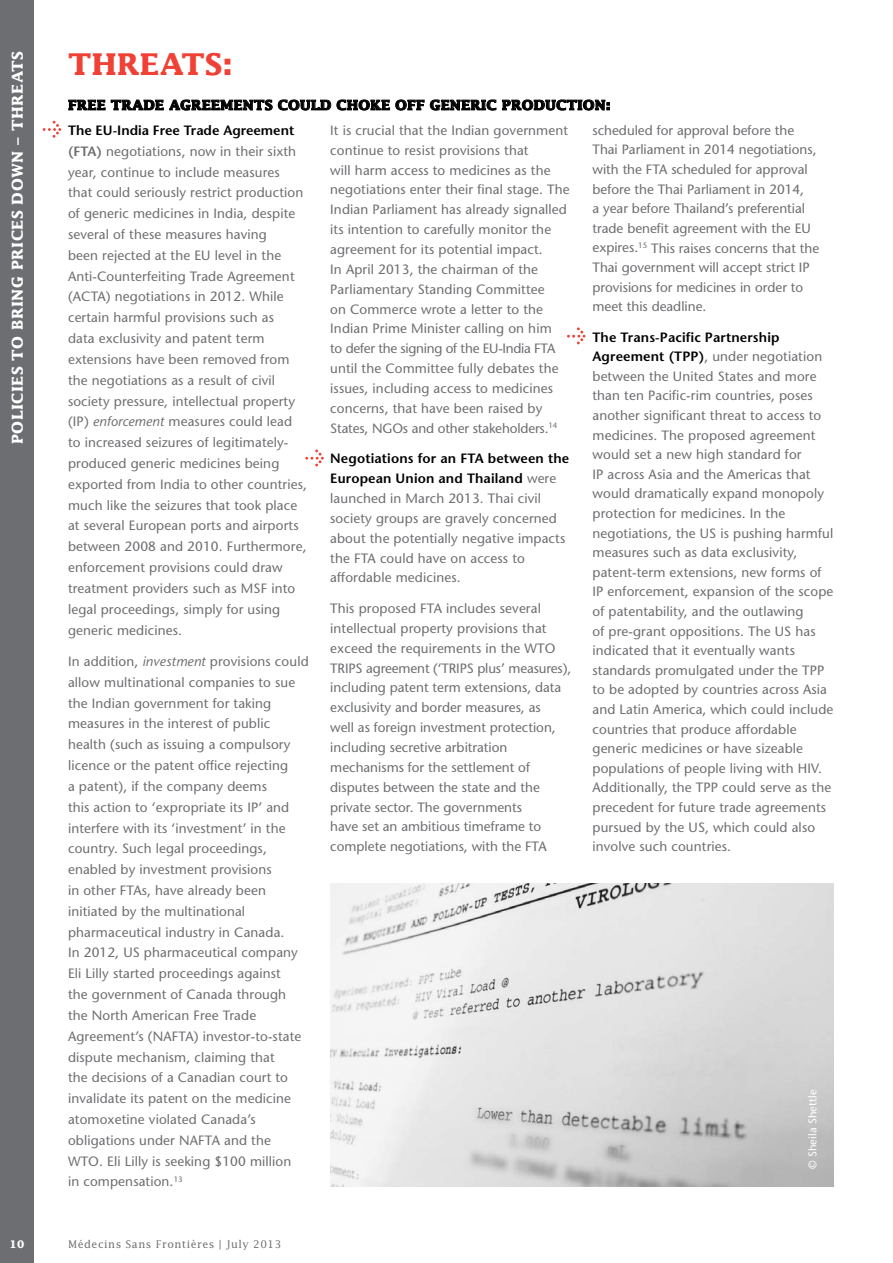
<style>
.page{position:relative;width:893px;height:1263px;background:#fff}
.page>*{position:absolute;margin:0;border:0;box-sizing:border-box;transform-origin:0 0}
.t1{font:700 30px "Lucida";color:#ef4135}
.t2{font:700 15px "Lucida";letter-spacing:.03em;color:#fff}
.t3{font:13.5px/20.9px "Stone Sans";letter-spacing:.01em;color:#6d6e71}
.t4{font:700 13.5px "Lucida";letter-spacing:.02em;color:#000}
.t5{font:11.25px "Stone Sans";letter-spacing:.01em;color:#fff}
.t6{font:10.5px "Lucida";letter-spacing:.05em;color:#6d6e71}
.t7{font:700 10.5px "Lucida";color:#fff}
.s1{font-weight:600;color:#000}
.s2{font-weight:600}
.s3{font-style:italic}
</style>
<div class="page">
<div style="left:0;top:0;width:34px;height:1263px;background:#6d6e71"></div>
<img style="left:330px;top:883px;width:503px;height:303px">
<svg style="left:69px;top:100px;width:36px;height:10px"></svg>
<svg style="left:111px;top:100px;width:52px;height:10px"></svg>
<svg style="left:170px;top:100px;width:102px;height:10px"></svg>
<svg style="left:278px;top:100px;width:53px;height:10px"></svg>
<svg style="left:337px;top:100px;width:53px;height:10px"></svg>
<svg style="left:396px;top:100px;width:28px;height:10px"></svg>
<svg style="left:430px;top:100px;width:66px;height:10px"></svg>
<svg style="left:502px;top:100px;width:107px;height:10px"></svg>
<svg style="left:43px;top:121px;width:18px;height:17px"></svg>
<svg style="left:305px;top:449px;width:19px;height:17px"></svg>
<svg style="left:567px;top:327px;width:18px;height:17px"></svg>
<p class="t2" style="left:9px;top:444px;width:395px;rotate:-90deg">POLICIES TO BRING PRICES DOWN – THREATS</p>
<h1 class="t1" style="left:68px;top:46px;width:166px">THREATS:</h1>
<p class="t4" style="left:68px;top:97px;width:544px">FREE TRADE AGREEMENTS COULD CHOKE OFF GENERIC PRODUCTION:</p>
<p class="t3" style="left:68px;top:120px;width:240px"><span class="s1">The EU-India Free Trade Agreement </span><span class="s2">(FTA)</span> negotiations, now in their sixth year, continue to include measures that could seriously restrict production of generic medicines in India, despite several of these measures having<br>been rejected at the EU level in the Anti-Counterfeiting Trade Agreement (ACTA) negotiations in 2012. While certain harmful provisions such as<br>data exclusivity and patent term extensions have been removed from the negotiations as a result of civil society pressure, intellectual property (IP) <span class="s3">enforcement</span> measures could lead to increased seizures of legitimately&shy;produced generic medicines being exported from India to other countries, much like the seizures that took place at several European ports and airports between 2008 and 2010. Furthermore, enforcement provisions could draw treatment providers such as MSF into legal proceedings, simply for using generic medicines.</p>
<p class="t3" style="left:68px;top:651px;width:242px">In addition, <span class="s3">investment</span> provisions could allow multinational companies to sue the Indian government for taking measures in the interest of public health (such as issuing a compulsory licence or the patent office rejecting<br>a patent), if the company deems<br>this action to ‘expropriate its IP’ and interfere with its ‘investment’ in the country. Such legal proceedings, enabled by investment provisions<br>in other FTAs, have already been initiated by the multinational pharmaceutical industry in Canada.<br>In 2012, US pharmaceutical company Eli Lilly started proceedings against<br>the government of Canada through the North American Free Trade Agreement’s (NAFTA) investor-to-state dispute mechanism, claiming that<br>the decisions of a Canadian court to invalidate its patent on the medicine atomoxetine violated Canada’s obligations under NAFTA and the WTO. Eli Lilly is seeking $100 million<br>in compensation.<sup>13</sup></p>
<p class="t3" style="left:330px;top:120px;width:241px;line-height:19.8px">It is crucial that the Indian government continue to resist provisions that<br>will harm access to medicines as the negotiations enter their final stage. The Indian Parliament has already signalled its intention to carefully monitor the agreement for its potential impact.<br>In April 2013, the chairman of the Parliamentary Standing Committee<br>on Commerce wrote a letter to the Indian Prime Minister calling on him<br>to defer the signing of the EU-India FTA until the Committee fully debates the issues, including access to medicines concerns, that have been raised by States, NGOs and other stakeholders.<sup>14</sup></p>
<p class="t3" style="left:330px;top:449px;width:241px;line-height:19.8px"><span class="s1">Negotiations for an FTA between the European Union and Thailand</span> were launched in March 2013. Thai civil society groups are gravely concerned about the potentially negative impacts the FTA could have on access to affordable medicines.</p>
<p class="t3" style="left:330px;top:598px;width:242px;line-height:19.8px">This proposed FTA includes several intellectual property provisions that exceed the requirements in the WTO TRIPS agreement (‘TRIPS plus’ measures), including patent term extensions, data exclusivity and border measures, as<br>well as foreign investment protection, including secretive arbitration mechanisms for the settlement of disputes between the state and the private sector. The governments<br>have set an ambitious timeframe to complete negotiations, with the FTA</p>
<p class="t3" style="left:592px;top:120px;width:228px;line-height:19.6px">scheduled for approval before the Thai Parliament in 2014 negotiations, with the FTA scheduled for approval before the Thai Parliament in 2014,<br>a year before Thailand’s preferential trade benefit agreement with the EU expires.<sup>15</sup> This raises concerns that the Thai government will accept strict IP provisions for medicines in order to meet this deadline.</p>
<p class="t3" style="left:592px;top:327px;width:242px;line-height:19.6px"><span class="s1">The Trans-Pacific Partnership Agreement (TPP)</span>, under negotiation between the United States and more than ten Pacific-rim countries, poses another significant threat to access to medicines. The proposed agreement would set a new high standard for<br>IP across Asia and the Americas that would dramatically expand monopoly protection for medicines. In the negotiations, the US is pushing harmful measures such as data exclusivity, patent-term extensions, new forms of IP enforcement, expansion of the scope of patentability, and the outlawing<br>of pre-grant oppositions. The US has indicated that it eventually wants standards promulgated under the TPP to be adopted by countries across Asia and Latin America, which could include countries that produce affordable generic medicines or have sizeable populations of people living with HIV.<br>Additionally, the TPP could serve as the precedent for future trade agreements pursued by the US, which could also involve such countries.</p>
<p class="t5" style="left:806px;top:1169px;width:82px;rotate:-90deg">© Sheila Shettle</p>
<p class="t7" style="left:10px;top:1238px;width:16px">10</p>
<p class="t6" style="left:68px;top:1238px;width:215px">Médecins Sans Frontières | July 2013</p>
</div>
